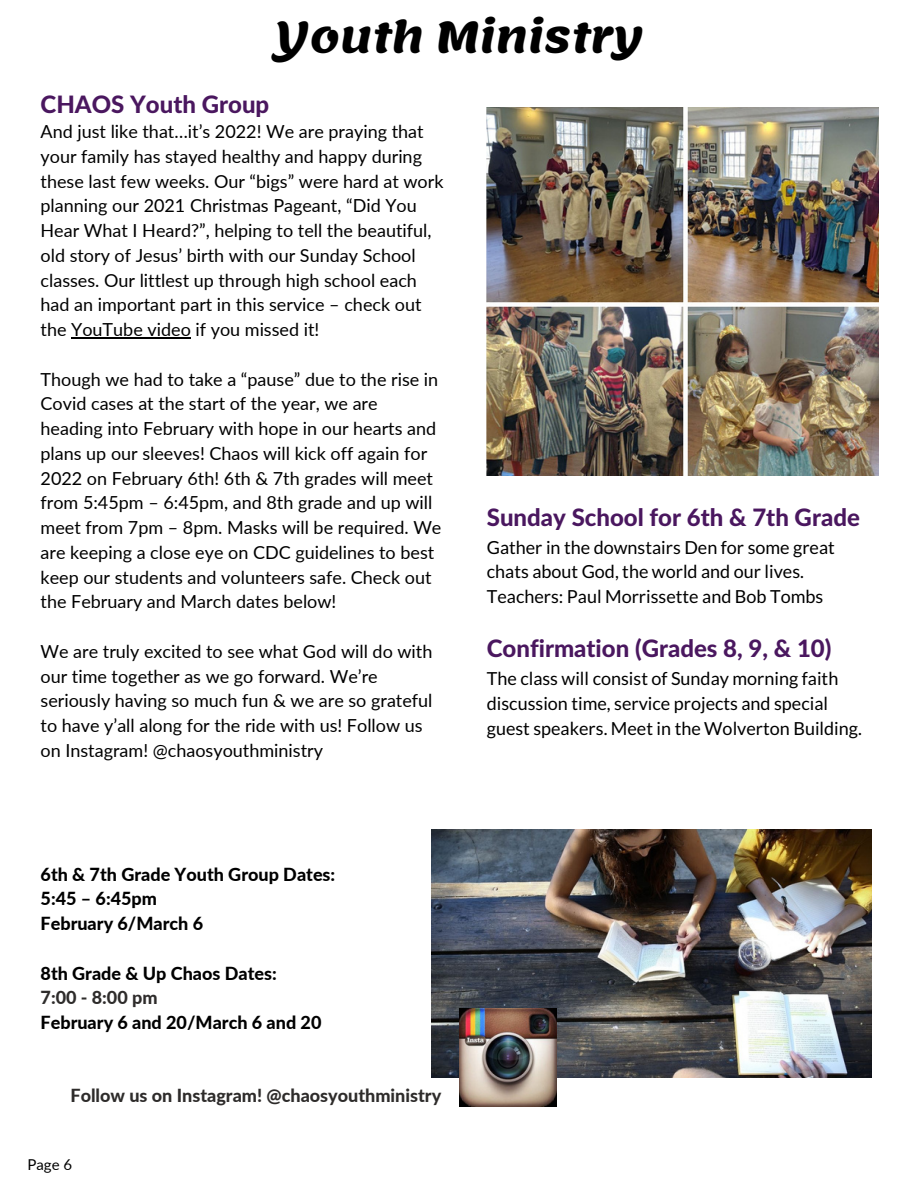
<style>
.page{position:relative;width:918px;height:1188px;background:#fff}
.page>*{position:absolute;margin:0;border:0;box-sizing:border-box;transform-origin:0 0}
.t1{font:700 42px "Lemonada";color:#000}
.t2{font:800 24px "Lato Latin";color:#4a175f}
.t3{font:18px/24.8px "Lato";color:#000}
.t4{font:800 18px "Lato";color:#000}
.t5{font:800 18px "Lato";color:#2e2c2b}
.t6{font:15px "Lato";color:#000}
</style>
<div class="page">
<hr style="left:71px;top:337px;width:120px;height:1px;background:#000">
<img style="left:432px;top:830px;width:440px;height:247px">
<img style="left:459px;top:1008px;width:98px;height:98px">
<img style="left:487px;top:108px;width:391px;height:368px">
<p class="t1" style="left:275px;top:13px;width:370px">Youth Ministry</p>
<p class="t2" style="left:41px;top:94px;width:230px">CHAOS Youth Group</p>
<p class="t3" style="left:41px;top:119px;width:404px">And just like that…it’s 2022! We are praying that your family has stayed healthy and happy during these last few weeks. Our “bigs” were hard at work planning our 2021 Christmas Pageant, “Did You Hear What I Heard?”, helping to tell the beautiful, old story of Jesus’ birth with our Sunday School classes. Our littlest up through high school each had an important part in this service – check out the YouTube video if you missed it!</p>
<p class="t3" style="left:41px;top:366px;width:402px">Though we had to take a “pause” due to the rise in Covid cases at the start of the year, we are heading into February with hope in our hearts and plans up our sleeves! Chaos will kick off again for 2022 on February 6th! 6th &amp; 7th grades will meet from 5:45pm – 6:45pm, and 8th grade and up will meet from 7pm – 8pm. Masks will be required. We are keeping a close eye on CDC guidelines to best keep our students and volunteers safe. Check out the February and March dates below!</p>
<p class="t3" style="left:41px;top:639px;width:393px">We are truly excited to see what God will do with our time together as we go forward. We’re seriously having so much fun &amp; we are so grateful to have y’all along for the ride with us! Follow us on Instagram! @chaosyouthministry</p>
<p class="t4" style="left:41px;top:863px;width:296px">6th &amp; 7th Grade Youth Group Dates:</p>
<p class="t4" style="left:41px;top:888px;width:118px">5:45 – 6:45pm</p>
<p class="t4" style="left:41px;top:912px;width:164px">February 6/March 6</p>
<p class="t4" style="left:41px;top:962px;width:238px">8th Grade &amp; Up Chaos Dates:</p>
<p class="t5" style="left:41px;top:987px;width:119px">7:00 - 8:00 pm</p>
<p class="t4" style="left:41px;top:1011px;width:282px">February 6 and 20/March 6 and 20</p>
<p class="t5" style="left:70px;top:1085px;width:372px">Follow us on Instagram! @chaosyouthministry</p>
<p class="t6" style="left:28px;top:1155px;width:46px">Page 6</p>
<p class="t2" style="left:487px;top:506px;width:375px">Sunday School for 6th &amp; 7th Grade</p>
<p class="t3" style="left:487px;top:534px;width:350px">Gather in the downstairs Den for some great chats about God, the world and our lives.</p>
<p class="t3" style="left:487px;top:584px;width:338px">Teachers: Paul Morrissette and Bob Tombs</p>
<p class="t2" style="left:487px;top:638px;width:346px">Confirmation (Grades 8, 9, &amp; 10)</p>
<p class="t3" style="left:487px;top:666px;width:377px">The class will consist of Sunday morning faith discussion time, service projects and special guest speakers. Meet in the Wolverton Building.</p>
</div>
